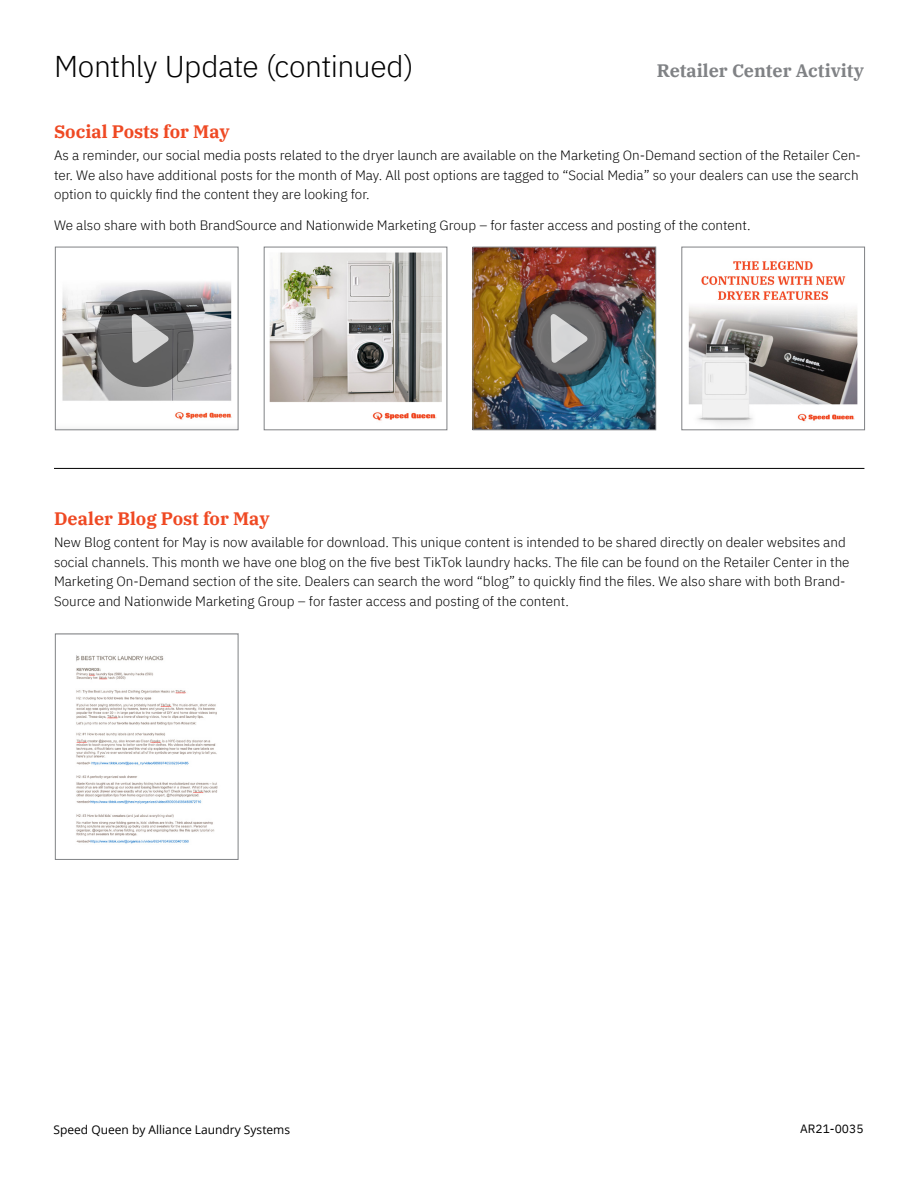
<style>
.page{position:relative;width:918px;height:1188px;background:#fff}
.page>*{position:absolute;margin:0;border:0;box-sizing:border-box;transform-origin:0 0}
.t1{font:300 30px "IBM Plex Sans";letter-spacing:-.02em;color:#000}
.t2{font:700 18px "IBM Plex Serif";color:#ef4923}
.t3{font:700 18px "IBM Plex Serif";color:#808285}
.t4{font:300 13.5px/19.5px "IBM Plex Sans";color:#000}
.t5{font:12px "Open Sans";color:#000}
.t6{font:12px "IBM Plex Sans";color:#000}
</style>
<div class="page">
<hr style="left:54px;top:468px;width:810px;height:1px;background:#000">
<img style="left:62px;top:282px;width:170px;height:138px">
<div style="left:55px;top:247px;width:183px;height:183px;border:1px solid #808285"></div>
<img style="left:269px;top:252px;width:173px;height:169px">
<div style="left:264px;top:247px;width:183px;height:183px;border:1px solid #808285"></div>
<img style="left:475px;top:249px;width:179px;height:179px">
<div style="left:473px;top:247px;width:183px;height:183px;border:1px solid #808285"></div>
<img style="left:688px;top:261px;width:170px;height:164px">
<div style="left:682px;top:247px;width:183px;height:183px;border:1px solid #808285"></div>
<img style="left:76px;top:655px;width:142px;height:189px">
<div style="left:55px;top:634px;width:183px;height:226px;border:1px solid #808285"></div>
<svg style="left:96px;top:290px;width:98px;height:97px;background:#5a5a5b"></svg>
<svg style="left:126px;top:309px;width:50px;height:62px;background:#848485"></svg>
<svg style="left:515px;top:290px;width:97px;height:97px;background:#3f3b3d"></svg>
<svg style="left:545px;top:309px;width:50px;height:62px;background:#919191"></svg>
<h1 class="t1" style="left:54px;top:44px;width:361px">Monthly Update (continued)</h1>
<h2 class="t3" style="left:657px;top:56px;width:209px">Retailer Center Activity</h2>
<h2 class="t2" style="left:54px;top:118px;width:177px">Social Posts for May</h2>
<p class="t4" style="left:54px;top:145px;width:808px">As a reminder, our social media posts related to the dryer launch are available on the Marketing On-Demand section of the Retailer Cen&shy;ter. We also have additional posts for the month of May. All post options are tagged to “Social Media” so your dealers can use the search option to quickly find the content they are looking for.</p>
<p class="t4" style="left:54px;top:214px;width:698px">We also share with both BrandSource and Nationwide Marketing Group – for faster access and posting of the content.</p>
<h2 class="t2" style="left:54px;top:505px;width:217px">Dealer Blog Post for May</h2>
<p class="t4" style="left:54px;top:532px;width:797px">New Blog content for May is now available for download. This unique content is intended to be shared directly on dealer websites and social channels. This month we have one blog on the five best TikTok laundry hacks. The file can be found on the Retailer Center in the Marketing On-Demand section of the site. Dealers can search the word “blog” to quickly find the files. We also share with both Brand-Source and Nationwide Marketing Group – for faster access and posting of the content.</p>
<p class="t5" style="left:54px;top:1121px;width:238px">Speed Queen by Alliance Laundry Systems</p>
<p class="t6" style="left:800px;top:1119px;width:65px">AR21-0035</p>
</div>
